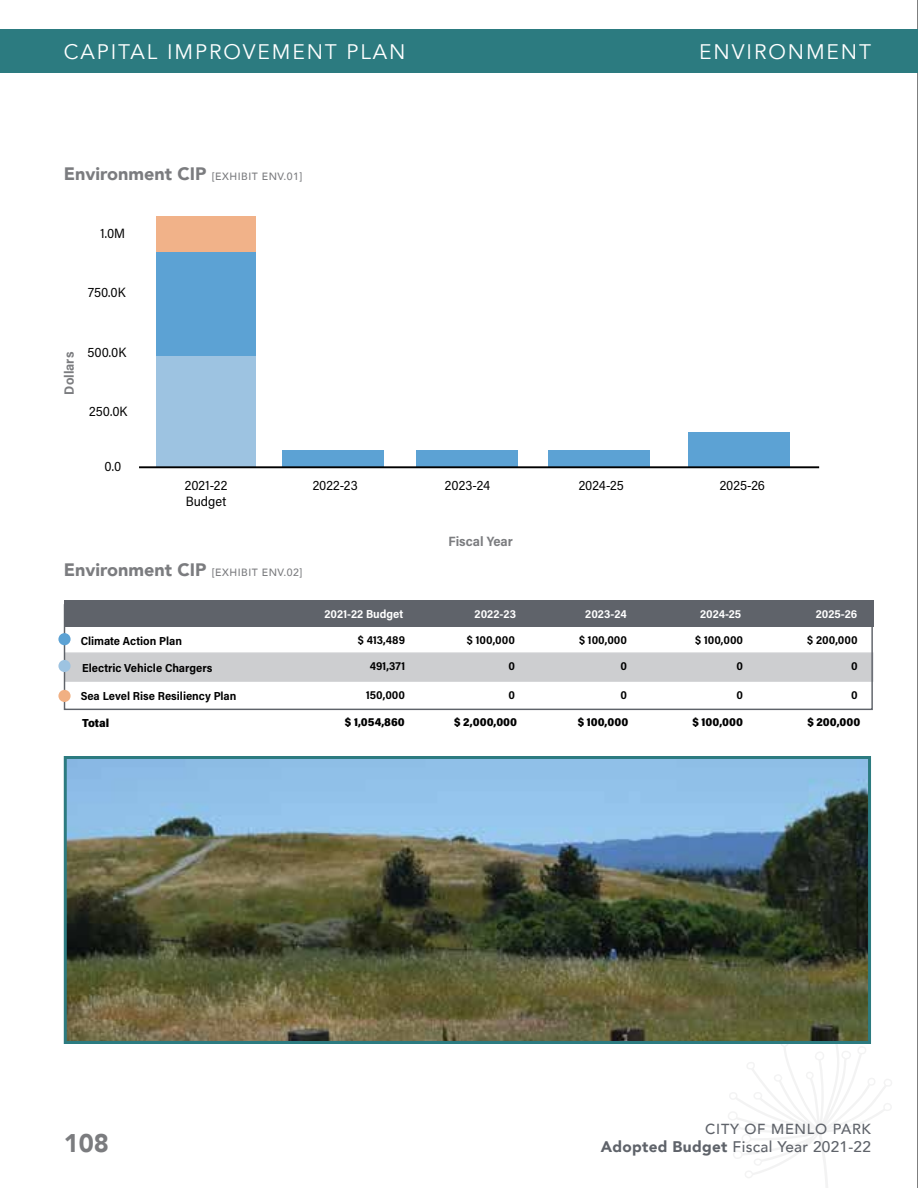
<style>
.page{position:relative;width:918px;height:1188px;background:#fff}
.page>*{position:absolute;margin:0;border:0;box-sizing:border-box;transform-origin:0 0}
.t1{font:900 25.5px "Avenir";color:#7b7c7f}
.t2{font:21px "Avenir";letter-spacing:.09em;color:#fff}
.t3{font:500 15.3px "Avenir";letter-spacing:.02em;color:#5f636a}
.t4{font:500 14.55px "Avenir";letter-spacing:.05em;color:#5f636a}
.t5{font:13.5px "Acumin Pro Semi Cond";color:#000}
.t6{font:700 13.5px "Acumin Pro Semi Cond";color:#7b7c7f}
.t7{font:700 11.7px/25.7px "Acumin Pro Semi Cond";color:#000;text-align:right}
.t8{font:900 11.7px "Acumin Pro Semi Cond";color:#000}
.t9{font:700 11.7px "Acumin Pro Semi Cond";letter-spacing:.005em;color:#fff}
.t10{font:500 10.5px "Avenir";letter-spacing:.05em;color:#7b7c7f}
.s1{font-weight:900;font-size:18px}
.s2{font-weight:900}
</style>
<div class="page">
<svg style="left:728px;top:1044px;width:164px;height:144px"></svg>
<hr style="left:917px;top:0;width:1px;height:1188px;background:#000">
<img style="left:68px;top:760px;width:799px;height:280px">
<div style="left:64px;top:756px;width:807px;height:288px;border:3px solid #2c7b80"></div>
<div style="left:688px;top:432px;width:102px;height:36px;background:#5ca2d4"></div>
<div style="left:156px;top:352px;width:99px;height:116px;background:#9dc3e1"></div>
<div style="left:156px;top:252px;width:99px;height:103px;background:#5ca2d4"></div>
<div style="left:416px;top:450px;width:102px;height:18px;background:#5ca2d4"></div>
<div style="left:548px;top:450px;width:102px;height:18px;background:#5ca2d4"></div>
<div style="left:282px;top:450px;width:102px;height:18px;background:#5ca2d4"></div>
<hr style="left:139px;top:466px;width:680px;height:2px;background:#000">
<div style="left:64px;top:601px;width:809px;height:26px;background:#5f636a"></div>
<div style="left:64px;top:604px;width:809px;height:106px;border:1px solid #5f636a"></div>
<div style="left:64px;top:652px;width:809px;height:30px;background:#cdced0"></div>
<div style="left:58px;top:660px;width:13px;height:12px;background:#9dc3e1;border-radius:50%"></div>
<div style="left:58px;top:690px;width:13px;height:12px;background:#f1b083;border-radius:50%"></div>
<div style="left:58px;top:633px;width:13px;height:12px;background:#5ca2d4;border-radius:50%"></div>
<div style="left:156px;top:216px;width:99px;height:36px;background:#f1b289"></div>
<div style="left:0;top:29px;width:918px;height:44px;background:#2c7b80"></div>
<h2 class="t2" style="left:64px;top:39px;width:343px">CAPITAL IMPROVEMENT PLAN</h2>
<h2 class="t2" style="left:699px;top:39px;width:173px">ENVIRONMENT</h2>
<p class="t10" style="left:64px;top:167px;width:240px"><span class="s1">Environment CIP</span> [EXHIBIT ENV.01]</p>
<p class="t5" style="left:101px;top:224px;width:26px">1.0M</p>
<p class="t5" style="left:88px;top:283px;width:39px">750.0K</p>
<p class="t6" style="left:59px;top:395px;width:44px;rotate:-90deg">Dollars</p>
<p class="t5" style="left:87px;top:343px;width:40px">500.0K</p>
<p class="t5" style="left:89px;top:402px;width:40px">250.0K</p>
<p class="t5" style="left:105px;top:457px;width:18px">0.0</p>
<p class="t5" style="left:185px;top:476px;width:44px">2021-22</p>
<p class="t5" style="left:720px;top:476px;width:47px">2025-26</p>
<p class="t5" style="left:186px;top:492px;width:42px">Budget</p>
<p class="t5" style="left:313px;top:476px;width:47px">2022-23</p>
<p class="t5" style="left:445px;top:476px;width:47px">2023-24</p>
<p class="t5" style="left:579px;top:476px;width:47px">2024-25</p>
<p class="t6" style="left:449px;top:532px;width:66px">Fiscal Year</p>
<p class="t10" style="left:64px;top:563px;width:240px"><span class="s1">Environment CIP</span> [EXHIBIT ENV.02]</p>
<p class="t7" style="left:81px;top:628px;width:103px">Climate Action Plan</p>
<p class="t7" style="left:82px;top:654px;width:132px">Electric Vehicle Chargers</p>
<p class="t9" style="left:325px;top:606px;width:80px">2021-22 Budget</p>
<p class="t7" style="left:358px;top:627px;width:49px">$ 413,489<br>491,371</p>
<p class="t9" style="left:475px;top:606px;width:43px">2022-23</p>
<p class="t7" style="left:467px;top:627px;width:50px">$ 100,000<br>0</p>
<p class="t9" style="left:585px;top:606px;width:43px">2023-24</p>
<p class="t7" style="left:579px;top:627px;width:50px">$ 100,000<br>0</p>
<p class="t9" style="left:700px;top:606px;width:43px">2024-25</p>
<p class="t7" style="left:695px;top:627px;width:50px">$ 100,000<br>0</p>
<p class="t9" style="left:816px;top:606px;width:43px">2025-26</p>
<p class="t7" style="left:807px;top:627px;width:52px">$ 200,000<br>0</p>
<p class="t7" style="left:81px;top:682px;width:157px">Sea Level Rise Resiliency Plan</p>
<p class="t7" style="left:366px;top:681px;width:41px">150,000</p>
<p class="t7" style="left:508px;top:681px;width:8px">0</p>
<p class="t7" style="left:621px;top:681px;width:8px">0</p>
<p class="t7" style="left:737px;top:681px;width:8px">0</p>
<p class="t7" style="left:851px;top:681px;width:8px">0</p>
<p class="t8" style="left:82px;top:715px;width:28px">Total</p>
<h1 class="t1" style="left:64px;top:1122px;width:47px">108</h1>
<p class="t8" style="left:345px;top:714px;width:61px">$ 1,054,860</p>
<p class="t8" style="left:454px;top:714px;width:65px">$ 2,000,000</p>
<p class="t8" style="left:578px;top:714px;width:52px">$ 100,000</p>
<p class="t8" style="left:692px;top:714px;width:52px">$ 100,000</p>
<p class="t8" style="left:807px;top:714px;width:54px">$ 200,000</p>
<p class="t4" style="left:705px;top:1116px;width:167px">CITY OF MENLO PARK</p>
<h3 class="t3" style="left:601px;top:1133px;width:272px"><span class="s2">Adopted Budget</span> Fiscal Year 2021-22</h3>
</div>
